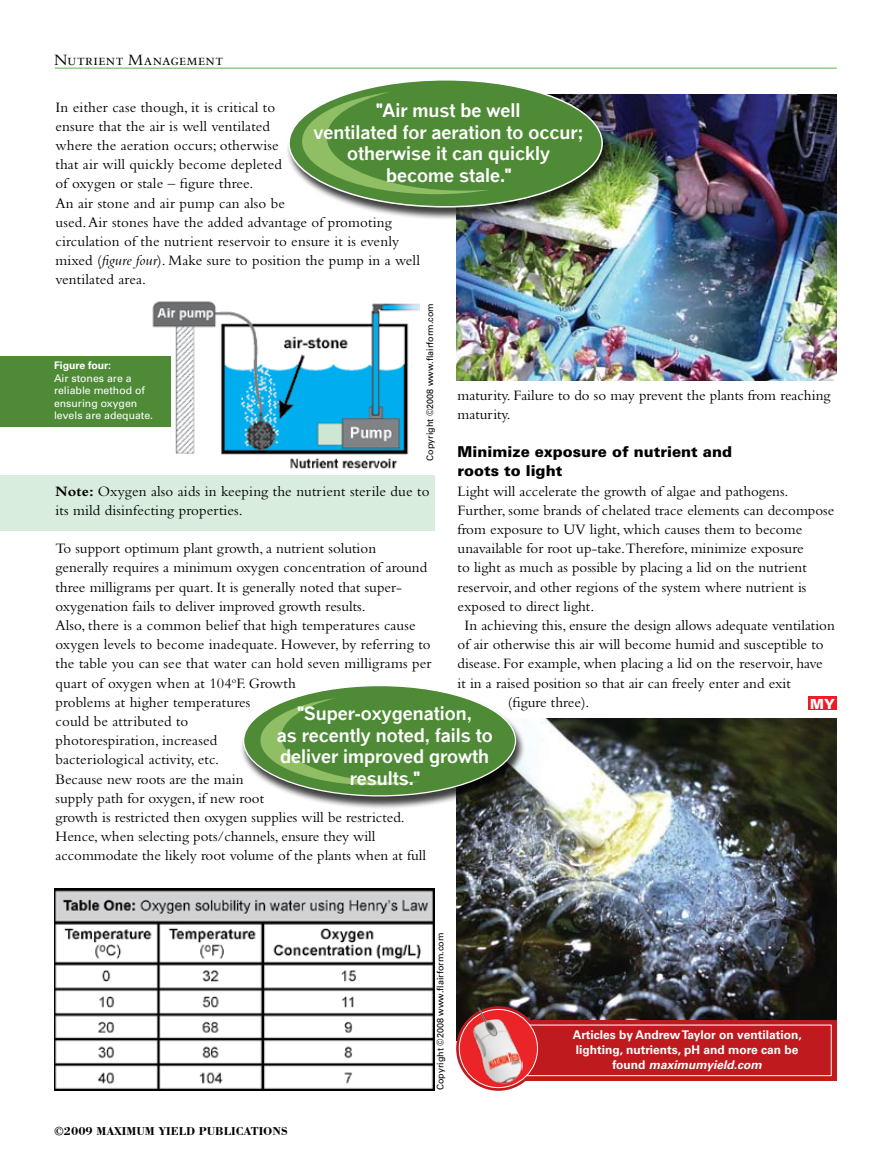
<style>
.page{position:relative;width:891px;height:1161px;background:#fff}
.page>*{position:absolute;margin:0;border:0;box-sizing:border-box;transform-origin:0 0}
.t1{font:700 18px/21.6px "Quick Type";color:#fff;text-align:center}
.t2{font:16.5px "Bembo Std";letter-spacing:.025em;color:#000}
.t3{font:15px/19.2px "Bembo Std";color:#000}
.t4{font:900 15px/19.2px "Univers LT Std";color:#000}
.t5{font:900 13.95px "Univers LT Std";color:#fff}
.t6{font:700 12px/15px "Univers LT Std";color:#fff;text-align:center}
.t7{font:700 12px "Bodoni BT";color:#000}
.t8{font:10.5px/12.6px "Univers LT Std";color:#fff}
.t9{font:700 10.5px "Univers LT Std";color:#fff}
.t10{font:9px "Univers LT Std";color:#000}
.s1{font-style:italic}
.s2{font-weight:700}
</style>
<div class="page">
<img style="left:456px;top:94px;width:381px;height:286px">
<img style="left:456px;top:718px;width:381px;height:323px">
<div style="left:0;top:475px;width:435px;height:56px;background:#d8eddd"></div>
<hr style="left:55px;top:68px;width:782px;height:1px;background:#58b948">
<div style="left:504px;top:1020px;width:333px;height:60px;background:#bf1b1e"></div>
<svg style="left:456px;top:1006px;width:85px;height:85px"></svg>
<div style="left:520px;top:1025px;width:312px;height:51px;border:1px solid #fff"></div>
<svg style="left:459px;top:1009px;width:79px;height:79px"></svg>
<img style="left:471px;top:998px;width:52px;height:85px">
<div style="left:808px;top:697px;width:29px;height:13px;background:#ed1c24"></div>
<img style="left:147px;top:301px;width:273px;height:168px">
<img style="left:54px;top:889px;width:381px;height:202px">
<div style="left:285px;top:80px;width:327px;height:140px;background:#000;opacity:.75"></div>
<div style="left:289px;top:80px;width:313px;height:127px;background:#4f8b37;border-radius:50%"></div>
<svg style="left:302px;top:92px;width:185px;height:102px"></svg>
<div style="left:240px;top:686px;width:285px;height:123px;background:#000;opacity:.75"></div>
<div style="left:244px;top:686px;width:272px;height:110px;background:#4f8b37;border-radius:50%"></div>
<svg style="left:260px;top:698px;width:159px;height:87px"></svg>
<div style="left:0;top:356px;width:170px;height:70px;background:#4f8b37"></div>
<p class="t2" style="left:54px;top:50px;width:171px">Nutrient Management</p>
<p class="t3" style="left:56px;top:97px;width:366px">In either case though, it is critical to<br>ensure that the air is well ventilated<br>where the aeration occurs; otherwise<br>that air will quickly become depleted<br>of oxygen or stale – figure three.<br>An air stone and air pump can also be<br>used. Air stones have the added advantage of promoting circulation of the nutrient reservoir to ensure it is evenly mixed (<span class="s1">figure four</span>). Make sure to position the pump in a well ventilated area.</p>
<p class="t1" style="left:314px;top:100px;width:272px">"Air must be well<br>ventilated for aeration to occur; otherwise it can quickly become stale."</p>
<p class="t10" style="left:425px;top:461px;width:159px;rotate:-90deg">Copyright ©2008 www.flairform.com</p>
<p class="t9" style="left:54px;top:359px;width:59px">Figure four:</p>
<p class="t8" style="left:54px;top:372px;width:101px">Air stones are a reliable method of ensuring oxygen levels are adequate.</p>
<p class="t3" style="left:458px;top:385px;width:374px">maturity. Failure to do so may prevent the plants from reaching maturity.</p>
<p class="t4" style="left:458px;top:442px;width:276px">Minimize exposure of nutrient and roots to light</p>
<p class="t3" style="left:458px;top:481px;width:332px">Light will accelerate the growth of algae and pathogens.</p>
<p class="t3" style="left:458px;top:500px;width:378px">Further, some brands of chelated trace elements can decompose</p>
<p class="t3" style="left:458px;top:519px;width:346px">from exposure to UV light, which causes them to become</p>
<p class="t3" style="left:458px;top:539px;width:348px">unavailable for root up-take.Therefore, minimize exposure</p>
<p class="t3" style="left:458px;top:558px;width:351px">to light as much as possible by placing a lid on the nutrient</p>
<p class="t3" style="left:458px;top:577px;width:350px">reservoir, and other regions of the system where nutrient is</p>
<p class="t3" style="left:458px;top:596px;width:138px">exposed to direct light.</p>
<p class="t3" style="left:464px;top:615px;width:372px">In achieving this, ensure the design allows adequate ventilation</p>
<p class="t3" style="left:458px;top:635px;width:367px">of air otherwise this air will become humid and susceptible to</p>
<p class="t3" style="left:458px;top:654px;width:367px">disease. For example, when placing a lid on the reservoir, have</p>
<p class="t3" style="left:458px;top:673px;width:335px">it in a raised position so that air can freely enter and exit</p>
<p class="t3" style="left:508px;top:692px;width:83px">(figure three).</p>
<p class="t3" style="left:56px;top:481px;width:376px"><span class="s2">Note:</span> Oxygen also aids in keeping the nutrient sterile due to its mild disinfecting properties.</p>
<p class="t3" style="left:56px;top:539px;width:378px">To support optimum plant growth, a nutrient solution generally requires a minimum oxygen concentration of around three milligrams per quart. It is generally noted that super&shy;oxygenation fails to deliver improved growth results.<br>Also, there is a common belief that high temperatures cause oxygen levels to become inadequate. However, by referring to the table you can see that water can hold seven milligrams per quart of oxygen when at 104<sup>o</sup>F. Growth<br>problems at higher temperatures<br>could be attributed to<br>photorespiration, increased<br>bacteriological activity, etc.<br>Because new roots are the main<br>supply path for oxygen, if new root<br>growth is restricted then oxygen supplies will be restricted.<br>Hence, when selecting pots/channels, ensure they will accommodate the likely root volume of the plants when at full</p>
<p class="t5" style="left:810px;top:695px;width:26px">MY</p>
<p class="t1" style="left:277px;top:702px;width:218px">"Super-oxygenation,<br>as recently noted, fails to deliver improved growth results."</p>
<p class="t7" style="left:54px;top:1123px;width:235px">©2009 MAXIMUM YIELD PUBLICATIONS</p>
<p class="t10" style="left:435px;top:1090px;width:159px;rotate:-90deg">Copyright ©2008 www.flairform.com</p>
<p class="t6" style="left:573px;top:1028px;width:230px">Articles by Andrew Taylor on ventilation, lighting, nutrients, pH and more can be found <span class="s1">maximumyield.com</span></p>
</div>
